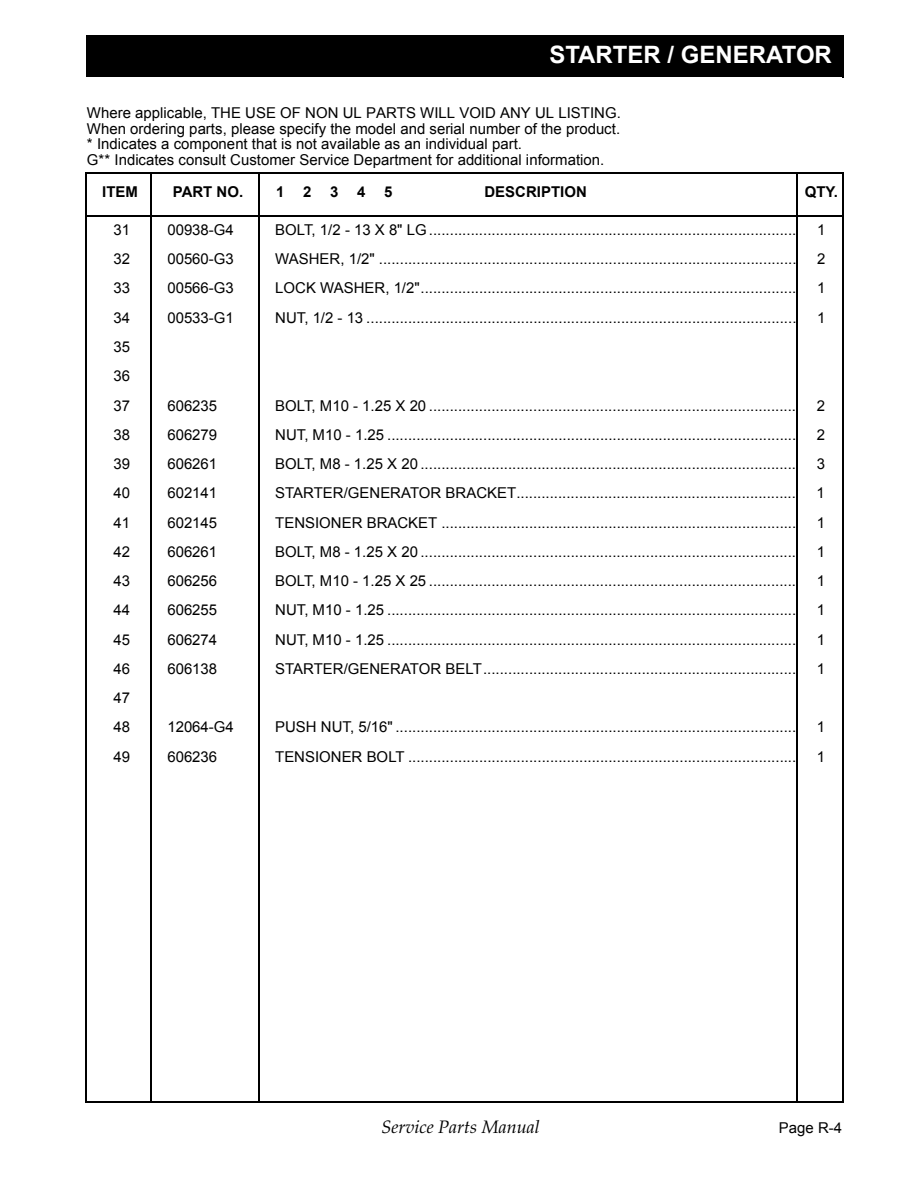
<style>
.page{position:relative;width:918px;height:1188px;background:#fff}
.page>*{position:absolute;margin:0;border:0;box-sizing:border-box;transform-origin:0 0}
.t1{font:700 24px "Arial";color:#fff}
.t2{font:italic 18px "Palatino";color:#000}
.t3{font:15px/15.8px "Arial";color:#000}
.t4{font:700 15px "Arial";color:#000}
</style>
<div class="page">
<hr style="left:86px;top:172px;width:758px;height:2px;background:#000">
<hr style="left:842px;top:173px;width:2px;height:929px;background:#000">
<hr style="left:86px;top:1101px;width:757px;height:1px;background:#000">
<hr style="left:86px;top:172px;width:1px;height:930px;background:#000">
<div style="left:87px;top:36px;width:756px;height:40px;background:#000"></div>
<hr style="left:87px;top:35px;width:757px;height:2px;background:#000">
<hr style="left:842px;top:36px;width:2px;height:41px;background:#000">
<hr style="left:86px;top:76px;width:757px;height:1px;background:#000">
<hr style="left:86px;top:35px;width:2px;height:41px;background:#000">
<hr style="left:86px;top:215px;width:757px;height:2px;background:#000">
<hr style="left:150px;top:173px;width:2px;height:929px;background:#000">
<hr style="left:258px;top:173px;width:2px;height:929px;background:#000">
<hr style="left:796px;top:173px;width:2px;height:929px;background:#000">
<h1 class="t1" style="left:549px;top:41px;width:284px">STARTER / GENERATOR</h1>
<p class="t3" style="left:87px;top:105px;width:535px">Where applicable, THE USE OF NON UL PARTS WILL VOID ANY UL LISTING.<br>When ordering parts, please specify the model and serial number of the product. * Indicates a component that is not available as an individual part.<br>G** Indicates consult Customer Service Department for additional information.</p>
<p class="t4" style="left:102px;top:183px;width:37px">ITEM</p>
<p class="t4" style="left:173px;top:183px;width:72px">PART NO.</p>
<p class="t4" style="left:276px;top:183px;width:10px">1</p>
<p class="t4" style="left:303px;top:183px;width:10px">2</p>
<p class="t4" style="left:330px;top:183px;width:10px">3</p>
<p class="t4" style="left:357px;top:183px;width:10px">4</p>
<p class="t4" style="left:384px;top:183px;width:10px">5</p>
<p class="t4" style="left:484px;top:183px;width:104px">DESCRIPTION</p>
<p class="t4" style="left:805px;top:183px;width:35px">QTY.</p>
<p class="t3" style="left:113px;top:222px;width:18px">31</p>
<p class="t3" style="left:167px;top:222px;width:68px">00938-G4</p>
<p class="t3" style="left:275px;top:222px;width:523px">BOLT, 1/2 - 13 X 8" LG ........................................................................................</p>
<p class="t3" style="left:817px;top:222px;width:10px">1</p>
<p class="t3" style="left:113px;top:251px;width:18px">32</p>
<p class="t3" style="left:167px;top:251px;width:68px">00560-G3</p>
<p class="t3" style="left:275px;top:251px;width:523px">WASHER, 1/2" ....................................................................................................</p>
<p class="t3" style="left:817px;top:251px;width:10px">2</p>
<p class="t3" style="left:113px;top:280px;width:18px">33</p>
<p class="t3" style="left:167px;top:280px;width:68px">00566-G3</p>
<p class="t3" style="left:275px;top:280px;width:523px">LOCK WASHER, 1/2"..........................................................................................</p>
<p class="t3" style="left:817px;top:280px;width:10px">1</p>
<p class="t3" style="left:113px;top:310px;width:18px">34</p>
<p class="t3" style="left:167px;top:310px;width:68px">00533-G1</p>
<p class="t3" style="left:275px;top:310px;width:523px">NUT, 1/2 - 13 .......................................................................................................</p>
<p class="t3" style="left:817px;top:310px;width:10px">1</p>
<p class="t3" style="left:113px;top:332px;width:18px;line-height:29.2px;text-align:justify">35<br>36<br>37</p>
<p class="t3" style="left:167px;top:397px;width:51px">606235</p>
<p class="t3" style="left:275px;top:397px;width:522px">BOLT, M10 - 1.25 X 20 ........................................................................................</p>
<p class="t3" style="left:817px;top:397px;width:10px">2</p>
<p class="t3" style="left:113px;top:427px;width:18px">38</p>
<p class="t3" style="left:167px;top:427px;width:51px">606279</p>
<p class="t3" style="left:275px;top:427px;width:523px">NUT, M10 - 1.25 ..................................................................................................</p>
<p class="t3" style="left:817px;top:427px;width:10px">2</p>
<p class="t3" style="left:113px;top:456px;width:18px">39</p>
<p class="t3" style="left:167px;top:456px;width:51px">606261</p>
<p class="t3" style="left:275px;top:456px;width:522px">BOLT, M8 - 1.25 X 20 ..........................................................................................</p>
<p class="t3" style="left:817px;top:456px;width:10px">3</p>
<p class="t3" style="left:113px;top:485px;width:18px">40</p>
<p class="t3" style="left:167px;top:485px;width:51px">602141</p>
<p class="t3" style="left:275px;top:485px;width:522px">STARTER/GENERATOR BRACKET...................................................................</p>
<p class="t3" style="left:817px;top:485px;width:10px">1</p>
<p class="t3" style="left:113px;top:514px;width:18px">41</p>
<p class="t3" style="left:167px;top:514px;width:51px">602145</p>
<p class="t3" style="left:275px;top:514px;width:523px">TENSIONER BRACKET .....................................................................................</p>
<p class="t3" style="left:817px;top:514px;width:10px">1</p>
<p class="t3" style="left:113px;top:544px;width:18px">42</p>
<p class="t3" style="left:167px;top:544px;width:51px">606261</p>
<p class="t3" style="left:275px;top:544px;width:522px">BOLT, M8 - 1.25 X 20 ..........................................................................................</p>
<p class="t3" style="left:817px;top:544px;width:10px">1</p>
<p class="t3" style="left:113px;top:573px;width:18px">43</p>
<p class="t3" style="left:167px;top:573px;width:51px">606256</p>
<p class="t3" style="left:275px;top:573px;width:522px">BOLT, M10 - 1.25 X 25 ........................................................................................</p>
<p class="t3" style="left:817px;top:573px;width:10px">1</p>
<p class="t3" style="left:113px;top:602px;width:18px">44</p>
<p class="t3" style="left:167px;top:602px;width:51px">606255</p>
<p class="t3" style="left:275px;top:602px;width:523px">NUT, M10 - 1.25 ..................................................................................................</p>
<p class="t3" style="left:817px;top:602px;width:10px">1</p>
<p class="t3" style="left:113px;top:631px;width:18px">45</p>
<p class="t3" style="left:167px;top:631px;width:51px">606274</p>
<p class="t3" style="left:275px;top:631px;width:523px">NUT, M10 - 1.25 ..................................................................................................</p>
<p class="t3" style="left:817px;top:631px;width:10px">1</p>
<p class="t3" style="left:113px;top:661px;width:18px">46</p>
<p class="t3" style="left:167px;top:661px;width:51px">606138</p>
<p class="t3" style="left:275px;top:661px;width:523px">STARTER/GENERATOR BELT...........................................................................</p>
<p class="t3" style="left:817px;top:661px;width:10px">1</p>
<p class="t3" style="left:113px;top:683px;width:18px;line-height:29.2px">47<br>48</p>
<p class="t3" style="left:167px;top:719px;width:68px">12064-G4</p>
<p class="t3" style="left:275px;top:719px;width:523px">PUSH NUT, 5/16" ................................................................................................</p>
<p class="t3" style="left:817px;top:719px;width:10px">1</p>
<p class="t3" style="left:113px;top:748px;width:18px">49</p>
<p class="t3" style="left:167px;top:748px;width:51px">606236</p>
<p class="t3" style="left:275px;top:748px;width:523px">TENSIONER BOLT .............................................................................................</p>
<p class="t3" style="left:817px;top:748px;width:10px">1</p>
<p class="t2" style="left:381px;top:1119px;width:160px">Service Parts Manual</p>
<p class="t3" style="left:779px;top:1120px;width:65px">Page R-4</p>
</div>
